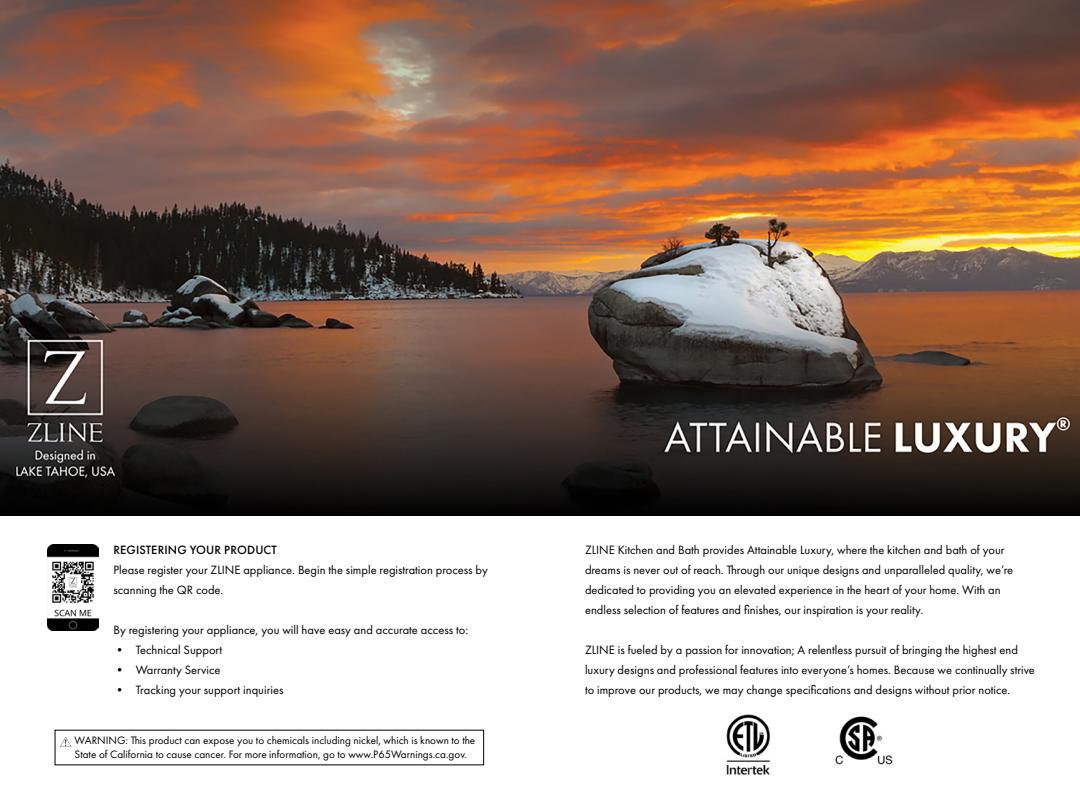
<style>
.page{position:relative;width:1080px;height:810px;background:#fff}
.page>*{position:absolute;margin:0;border:0;box-sizing:border-box;transform-origin:0 0}
.t1{font:12.5px/20px "Futura PT";color:#000}
.t2{font:500 12.5px "Futura PT";letter-spacing:.01em;color:#000}
.t3{font:11.12px/13.4px "Futura PT";color:#000}
</style>
<div class="page">
<img style="left:835px;top:716px;width:58px;height:49px">
<img style="left:0;top:0;width:1080px;height:516px">
<img style="left:48px;top:545px;width:50px;height:85px">
<svg style="left:60px;top:737px;width:11px;height:10px"></svg>
<img style="left:726px;top:714px;width:44px;height:60px">
<p class="t2" style="left:113px;top:542px;width:165px">REGISTERING YOUR PRODUCT</p>
<p class="t1" style="left:113px;top:560px;width:376px">Please register your ZLINE appliance. Begin the simple registration process by scanning the QR code.</p>
<p class="t1" style="left:113px;top:620px;width:356px">By registering your appliance, you will have easy and accurate access to:</p>
<p class="t1" style="left:113px;top:640px;width:110px">• Technical Support</p>
<p class="t1" style="left:113px;top:660px;width:109px">• Warranty Service</p>
<p class="t1" style="left:113px;top:680px;width:172px">• Tracking your support inquiries</p>
<p class="t3" style="left:75px;top:734px;width:402px">WARNING: This product can expose you to chemicals including nickel, which is known to the<br>State of California to cause cancer. For more information, go to www.P65Warnings.ca.gov.</p>
<p class="t1" style="left:585px;top:540px;width:430px">ZLINE Kitchen and Bath provides Attainable Luxury, where the kitchen and bath of your dreams is never out of reach. Through our unique designs and unparalleled quality, we’re dedicated to providing you an elevated experience in the heart of your home. With an endless selection of features and finishes, our inspiration is your reality.</p>
<p class="t1" style="left:585px;top:640px;width:451px">ZLINE is fueled by a passion for innovation; A relentless pursuit of bringing the highest end luxury designs and professional features into everyone’s homes. Because we continually strive to improve our products, we may change specifications and designs without prior notice.</p>
</div>
